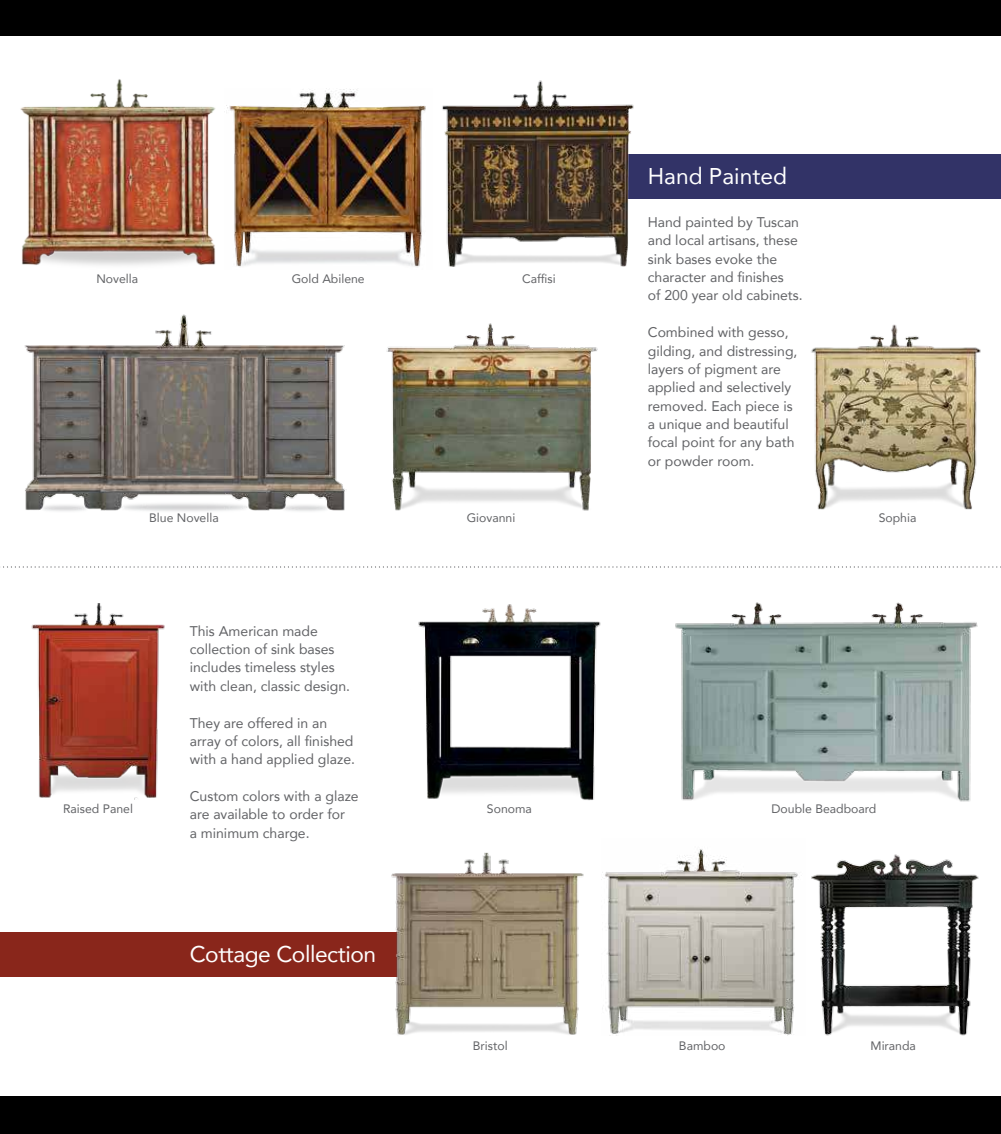
<style>
.page{position:relative;width:1001px;height:1134px;background:#fff}
.page>*{position:absolute;margin:0;border:0;box-sizing:border-box;transform-origin:0 0}
.t1{font:22.75px "Avenir";letter-spacing:-.02em;color:#fff}
.t2{font:22.75px "Avenir";color:#fff}
.t3{font:14px/18.4px "Avenir";color:#626366}
.t4{font:12.25px "Avenir";color:#626366}
</style>
<div class="page">
<div style="left:0;top:1097px;width:1000px;height:37px;background:#000"></div>
<div style="left:0;top:0;width:1000px;height:36px;background:#000"></div>
<div style="left:571px;top:155px;width:429px;height:44px;background:#323367"></div>
<svg style="left:3px;top:566px;width:998px;height:2px"></svg>
<img style="left:20px;top:79px;width:196px;height:187px">
<img style="left:224px;top:89px;width:202px;height:178px">
<img style="left:811px;top:324px;width:170px;height:186px">
<img style="left:386px;top:323px;width:212px;height:188px">
<img style="left:24px;top:314px;width:321px;height:197px">
<img style="left:811px;top:854px;width:168px;height:182px">
<img style="left:675px;top:602px;width:303px;height:200px">
<img style="left:418px;top:604px;width:183px;height:197px">
<img style="left:31px;top:603px;width:134px;height:196px">
<img style="left:602px;top:849px;width:196px;height:186px">
<div style="left:0;top:933px;width:433px;height:44px;background:#89261b"></div>
<img style="left:442px;top:80px;width:206px;height:187px">
<img style="left:388px;top:852px;width:196px;height:183px">
<p class="t4" style="left:96px;top:274px;width:43px">Novella</p>
<p class="t4" style="left:292px;top:274px;width:75px">Gold Abilene</p>
<p class="t4" style="left:522px;top:269px;width:35px">Caffisi</p>
<h1 class="t2" style="left:647px;top:166px;width:141px">Hand Painted</h1>
<p class="t3" style="left:647px;top:214px;width:156px">Hand painted by Tuscan and local artisans, these sink bases evoke the character and finishes<br>of 200 year old cabinets.</p>
<p class="t3" style="left:647px;top:324px;width:151px">Combined with gesso, gilding, and distressing, layers of pigment are applied and selectively removed. Each piece is a unique and beautiful focal point for any bath or powder room.</p>
<p class="t4" style="left:149px;top:512px;width:71px">Blue Novella</p>
<p class="t4" style="left:467px;top:512px;width:50px">Giovanni</p>
<p class="t4" style="left:878px;top:512px;width:39px">Sophia</p>
<p class="t3" style="left:190px;top:623px;width:162px">This American made collection of sink bases includes timeless styles with clean, classic design.</p>
<p class="t3" style="left:190px;top:715px;width:167px">They are offered in an array of colors, all finished with a hand applied glaze.</p>
<p class="t3" style="left:190px;top:788px;width:170px">Custom colors with a glaze are available to order for<br>a minimum charge.</p>
<p class="t4" style="left:63px;top:804px;width:71px">Raised Panel</p>
<p class="t4" style="left:487px;top:804px;width:46px">Sonoma</p>
<p class="t4" style="left:771px;top:804px;width:106px">Double Beadboard</p>
<h1 class="t1" style="left:190px;top:944px;width:188px">Cottage Collection</h1>
<p class="t4" style="left:473px;top:1040px;width:36px">Bristol</p>
<p class="t4" style="left:679px;top:1040px;width:48px">Bamboo</p>
<p class="t4" style="left:870px;top:1040px;width:47px">Miranda</p>
</div>
